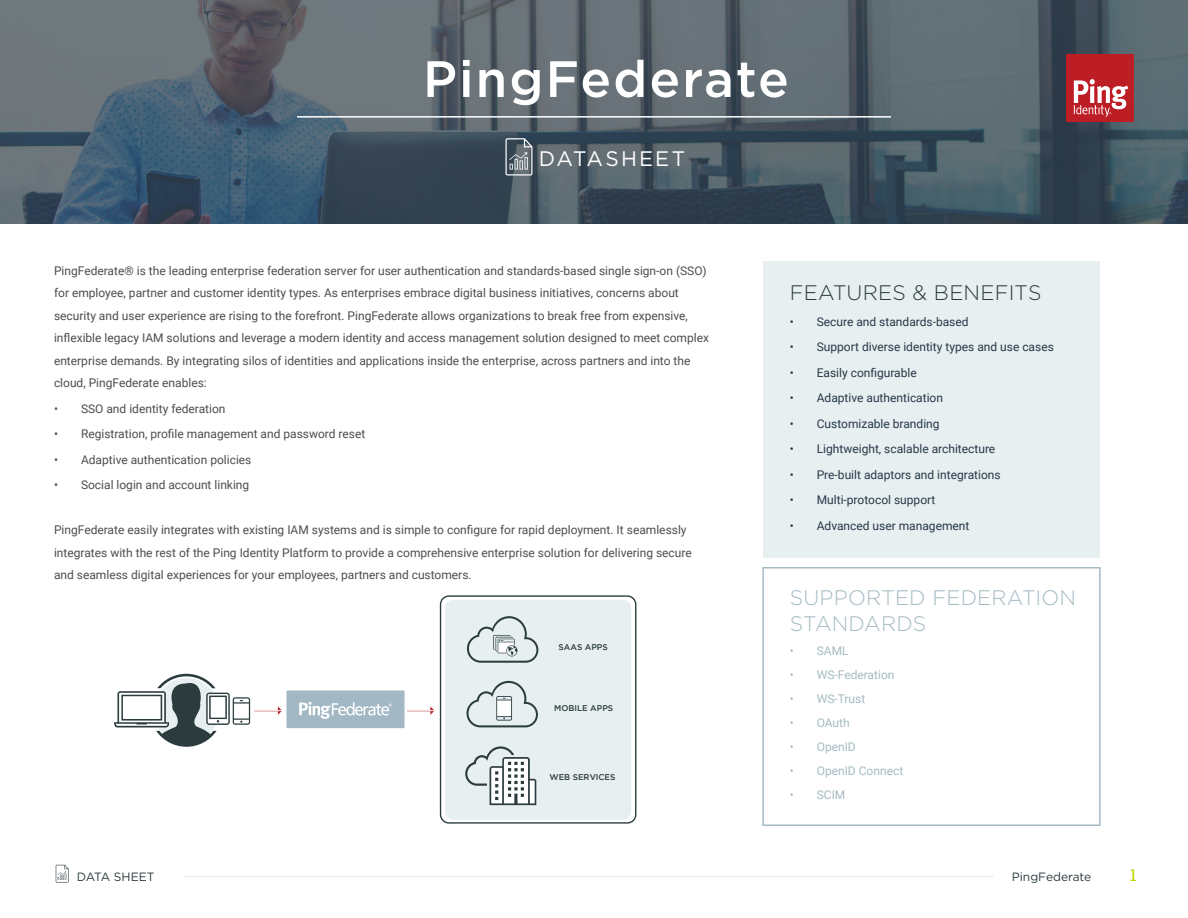
<style>
.page{position:relative;width:1188px;height:918px;background:#fff}
.page>*{position:absolute;margin:0;border:0;box-sizing:border-box;transform-origin:0 0}
.t1{font:500 51px "Gotham";letter-spacing:.04em;color:#fff}
.t2{font:300 21px/25.5px "Gotham";letter-spacing:.01em;color:#a5bbc3}
.t3{font:300 21px "Gotham";letter-spacing:.01em;color:#2b3b3e}
.t4{font:21px "Gotham";letter-spacing:.095em;color:#fff}
.t5{font:16.5px "Roboto Slab";color:#c0d400}
.t6{font:12px/22.5px "Roboto";color:#4d4d4d}
.t7{font:12px "Roboto";color:#263746}
.t8{font:12px "Roboto";color:#a5bbc3}
.t9{font:12px "Gotham";color:#2b3b3e}
.t10{font:500 8.25px "Gotham";color:#2b3b3e}
</style>
<div class="page">
<svg style="left:56px;top:865px;width:13px;height:18px"></svg>
<div style="left:763px;top:261px;width:337px;height:297px;background:#e7eff1"></div>
<div style="left:762px;top:567px;width:339px;height:259px;border:2px solid #a5bbc3"></div>
<img style="left:0;top:0;width:1188px;height:224px">
<hr style="left:297px;top:116px;width:594px;height:2px;background:#fff">
<svg style="left:505px;top:138px;width:27px;height:38px"></svg>
<div style="left:1066px;top:54px;width:68px;height:68px;background:#bd1e26"></div>
<svg style="left:1074px;top:79px;width:54px;height:38px"></svg>
<hr style="left:185px;top:876px;width:809px;height:1px;background:#e7eff1">
<div style="left:445px;top:600px;width:186px;height:220px;background:#e7eff1;border-radius:8px"></div>
<div style="left:440px;top:595px;width:196px;height:229px;border:1px solid #2b3b3e;border-radius:8px"></div>
<svg style="left:465px;top:746px;width:71px;height:59px"></svg>
<svg style="left:467px;top:616px;width:71px;height:47px"></svg>
<svg style="left:466px;top:681px;width:72px;height:46px"></svg>
<svg style="left:114px;top:674px;width:321px;height:73px"></svg>
<h1 class="t1" style="left:423px;top:46px;width:367px">PingFederate</h1>
<h2 class="t4" style="left:539px;top:145px;width:148px">DATASHEET</h2>
<p class="t6" style="left:54px;top:259px;width:657px">PingFederate® is the leading enterprise federation server for user authentication and standards-based single sign-on (SSO) for employee, partner and customer identity types. As enterprises embrace digital business initiatives, concerns about security and user experience are rising to the forefront. PingFederate allows organizations to break free from expensive, inflexible legacy IAM solutions and leverage a modern identity and access management solution designed to meet complex enterprise demands. By integrating silos of identities and applications inside the enterprise, across partners and into the cloud, PingFederate enables:</p>
<p class="t6" style="left:54px;top:397px;width:173px">• SSO and identity federation</p>
<p class="t6" style="left:54px;top:422px;width:313px">• Registration, profile management and password reset</p>
<p class="t6" style="left:54px;top:448px;width:199px">• Adaptive authentication policies</p>
<p class="t6" style="left:54px;top:473px;width:197px">• Social login and account linking</p>
<p class="t6" style="left:54px;top:518px;width:639px">PingFederate easily integrates with existing IAM systems and is simple to configure for rapid deployment. It seamlessly integrates with the rest of the Ping Identity Platform to provide a comprehensive enterprise solution for delivering secure and seamless digital experiences for your employees, partners and customers.</p>
<p class="t10" style="left:559px;top:642px;width:51px">SAAS APPS</p>
<p class="t10" style="left:554px;top:704px;width:61px">MOBILE APPS</p>
<p class="t9" style="left:77px;top:869px;width:79px">DATA SHEET</p>
<p class="t10" style="left:549px;top:772px;width:68px">WEB SERVICES</p>
<h2 class="t3" style="left:790px;top:279px;width:253px">FEATURES &amp; BENEFITS</h2>
<p class="t7" style="left:790px;top:313px;width:180px">• Secure and standards-based</p>
<p class="t7" style="left:790px;top:338px;width:266px">• Support diverse identity types and use cases</p>
<p class="t7" style="left:790px;top:364px;width:129px">• Easily configurable</p>
<p class="t7" style="left:790px;top:389px;width:155px">• Adaptive authentication</p>
<p class="t7" style="left:790px;top:415px;width:151px">• Customizable branding</p>
<p class="t7" style="left:790px;top:440px;width:207px">• Lightweight, scalable architecture</p>
<p class="t7" style="left:790px;top:466px;width:212px">• Pre-built adaptors and integrations</p>
<p class="t7" style="left:790px;top:491px;width:147px">• Multi-protocol support</p>
<p class="t7" style="left:790px;top:517px;width:181px">• Advanced user management</p>
<h2 class="t2" style="left:790px;top:584px;width:288px">SUPPORTED FEDERATION<br>STANDARDS</h2>
<p class="t8" style="left:790px;top:642px;width:60px">• SAML</p>
<p class="t8" style="left:790px;top:666px;width:106px">• WS-Federation</p>
<p class="t8" style="left:790px;top:690px;width:77px">• WS-Trust</p>
<p class="t8" style="left:790px;top:714px;width:62px">• OAuth</p>
<p class="t8" style="left:790px;top:738px;width:68px">• OpenID</p>
<p class="t8" style="left:790px;top:762px;width:115px">• OpenID Connect</p>
<p class="t8" style="left:790px;top:786px;width:57px">• SCIM</p>
<p class="t9" style="left:1012px;top:869px;width:81px">PingFederate</p>
<h3 class="t5" style="left:1130px;top:864px;width:8px">1</h3>
</div>
